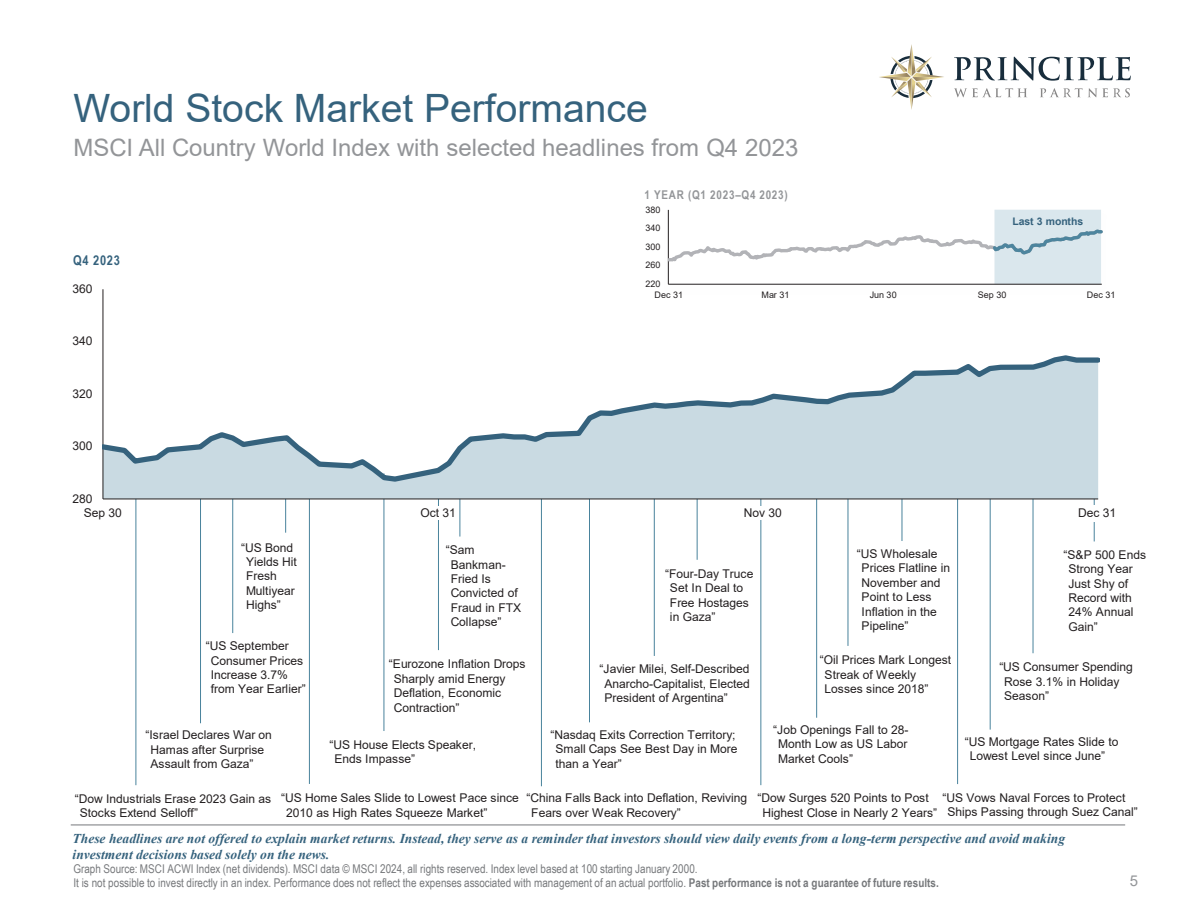
<style>
.page{position:relative;width:1188px;height:918px;background:#fff}
.page>*{position:absolute;margin:0;border:0;box-sizing:border-box;transform-origin:0 0}
.t1{font:39px "Arial";color:#35627d}
.t2{font:24px "Arial";color:#939598}
.t3{font:15px "Arial";color:#939598}
.t4{font:italic 700 13.5px/16.2px "Times New Roman";color:#35627d}
.t5{font:700 13.5px "Arial Narrow";letter-spacing:.05em;color:#35627d}
.t6{font:12px/14.4px "Arial";letter-spacing:-.005em;color:#231f20}
.t7{font:12px/14.4px "Arial Narrow";letter-spacing:.005em;color:#76787b}
.t8{font:700 12px "Arial Narrow";letter-spacing:.065em;color:#939598}
.t9{font:700 10.5px "Arial";letter-spacing:-.005em;color:#35627d}
.t10{font:9px "Arial";letter-spacing:.005em;color:#231f20}
.s1{font-weight:700}
</style>
<div class="page">
<hr style="left:990px;top:466px;width:1px;height:264px;background:#49839c">
<hr style="left:957px;top:475px;width:1px;height:309px;background:#49839c">
<hr style="left:200px;top:492px;width:1px;height:231px;background:#49839c">
<hr style="left:1033px;top:455px;width:1px;height:198px;background:#49839c">
<hr style="left:902px;top:461px;width:1px;height:80px;background:#49839c">
<hr style="left:1094px;top:443px;width:1px;height:98px;background:#49839c">
<hr style="left:438px;top:484px;width:1px;height:166px;background:#49839c">
<hr style="left:71px;top:825px;width:1054px;height:1px;background:#76787b">
<hr style="left:760px;top:476px;width:1px;height:309px;background:#49839c">
<hr style="left:816px;top:454px;width:1px;height:264px;background:#49839c">
<hr style="left:654px;top:445px;width:1px;height:211px;background:#49839c">
<hr style="left:285px;top:465px;width:1px;height:68px;background:#49839c">
<hr style="left:309px;top:482px;width:1px;height:302px;background:#49839c">
<hr style="left:541px;top:490px;width:1px;height:296px;background:#49839c">
<hr style="left:460px;top:459px;width:1px;height:78px;background:#49839c">
<hr style="left:589px;top:468px;width:1px;height:254px;background:#49839c">
<hr style="left:136px;top:490px;width:1px;height:295px;background:#49839c">
<hr style="left:232px;top:474px;width:1px;height:159px;background:#49839c">
<hr style="left:697px;top:419px;width:1px;height:141px;background:#49839c">
<hr style="left:848px;top:475px;width:1px;height:171px;background:#49839c">
<hr style="left:384px;top:473px;width:1px;height:258px;background:#49839c">
<div style="left:104px;top:484px;width:994px;height:15px;background:#c9dae2"></div>
<hr style="left:103px;top:289px;width:1px;height:210px;background:#231f20">
<hr style="left:103px;top:499px;width:995px;height:1px;background:#231f20">
<svg style="left:103px;top:353px;width:996px;height:131px"></svg>
<div style="left:420px;top:506px;width:36px;height:13px;background:#fff"></div>
<div style="left:744px;top:506px;width:38px;height:13px;background:#fff"></div>
<div style="left:1063px;top:505px;width:68px;height:17px;background:#fff"></div>
<hr style="left:668px;top:284px;width:434px;height:1px;background:#231f20">
<svg style="left:668px;top:210px;width:435px;height:74px"></svg>
<svg style="left:879px;top:44px;width:65px;height:66px"></svg>
<svg style="left:954px;top:88px;width:73px;height:9px"></svg>
<svg style="left:1040px;top:88px;width:90px;height:9px"></svg>
<svg style="left:954px;top:57px;width:177px;height:24px"></svg>
<p class="t1" style="left:73px;top:82px;width:576px">World Stock Market Performance</p>
<p class="t2" style="left:73px;top:131px;width:727px">MSCI All Country World Index with selected headlines from Q4 2023</p>
<p class="t8" style="left:644px;top:186px;width:145px">1 YEAR (Q1 2023–Q4 2023)</p>
<p class="t5" style="left:73px;top:250px;width:48px">Q4 2023</p>
<p class="t6" style="left:73px;top:281px;width:22px">360</p>
<p class="t6" style="left:73px;top:334px;width:22px">340</p>
<p class="t6" style="left:73px;top:386px;width:22px">320</p>
<p class="t6" style="left:73px;top:439px;width:22px">300</p>
<p class="t6" style="left:73px;top:491px;width:22px">280</p>
<p class="t10" style="left:646px;top:203px;width:17px">380</p>
<p class="t10" style="left:646px;top:222px;width:17px">340</p>
<p class="t10" style="left:646px;top:240px;width:17px">300</p>
<p class="t10" style="left:646px;top:259px;width:17px">260</p>
<p class="t10" style="left:646px;top:278px;width:17px">220</p>
<p class="t9" style="left:1012px;top:214px;width:72px">Last 3 months</p>
<p class="t10" style="left:655px;top:288px;width:30px">Dec 31</p>
<p class="t10" style="left:761px;top:288px;width:30px">Mar 31</p>
<p class="t10" style="left:870px;top:288px;width:28px">Jun 30</p>
<p class="t10" style="left:978px;top:288px;width:30px">Sep 30</p>
<p class="t10" style="left:1087px;top:288px;width:30px">Dec 31</p>
<p class="t6" style="left:84px;top:505px;width:40px">Sep 30</p>
<p class="t6" style="left:421px;top:505px;width:37px">Oct 31</p>
<p class="t6" style="left:744px;top:505px;width:40px">Nov 30</p>
<p class="t6" style="left:1079px;top:505px;width:40px">Dec 31</p>
<p class="t6" style="left:246px;top:540px;width:52px;text-indent:-5px">“US Bond<br>Yields Hit<br>Fresh<br>Multiyear<br>Highs”</p>
<p class="t6" style="left:211px;top:639px;width:96px;text-indent:-5px">“US September<br>Consumer Prices<br>Increase 3.7% from Year Earlier”</p>
<p class="t6" style="left:150px;top:728px;width:123px;text-indent:-5px">“Israel Declares War on<br>Hamas after Surprise<br>Assault from Gaza”</p>
<p class="t6" style="left:451px;top:543px;width:72px;text-indent:-5px">“Sam<br>Bankman-<br>Fried Is<br>Convicted of<br>Fraud in FTX<br>Collapse”</p>
<p class="t6" style="left:394px;top:657px;width:133px;text-indent:-5px">“Eurozone Inflation Drops<br>Sharply amid Energy<br>Deflation, Economic<br>Contraction”</p>
<p class="t6" style="left:334px;top:737px;width:143px;text-indent:-5px">“US House Elects Speaker,<br>Ends Impasse”</p>
<p class="t6" style="left:670px;top:567px;width:85px;text-indent:-5px">“Four-Day Truce<br>Set In Deal to<br>Free Hostages in Gaza”</p>
<p class="t6" style="left:604px;top:662px;width:147px;text-align:justify;text-indent:-5px">“Javier Milei, Self-Described Anarcho-Capitalist, Elected President of Argentina”</p>
<p class="t6" style="left:555px;top:728px;width:184px;text-indent:-5px">“Nasdaq Exits Correction Territory;<br>Small Caps See Best Day in More than a Year”</p>
<p class="t6" style="left:862px;top:547px;width:90px;text-indent:-5px">“US Wholesale<br>Prices Flatline in<br>November and<br>Point to Less<br>Inflation in the<br>Pipeline”</p>
<p class="t6" style="left:825px;top:653px;width:128px;text-indent:-5px">“Oil Prices Mark Longest<br>Streak of Weekly<br>Losses since 2018”</p>
<p class="t6" style="left:778px;top:722px;width:132px;text-align:justify;text-indent:-5px">“Job Openings Fall to 28- Month Low as US Labor Market Cools”</p>
<p class="t6" style="left:1068px;top:547px;width:79px;text-indent:-5px">“S&amp;P 500 Ends<br>Strong Year<br>Just Shy of<br>Record with<br>24% Annual<br>Gain”</p>
<p class="t6" style="left:1004px;top:660px;width:130px;text-indent:-5px">“US Consumer Spending<br>Rose 3.1% in Holiday<br>Season”</p>
<p class="t6" style="left:970px;top:734px;width:150px;text-indent:-5px">“US Mortgage Rates Slide to<br>Lowest Level since June”</p>
<p class="t6" style="left:80px;top:791px;width:193px;text-indent:-5px">“Dow Industrials Erase 2023 Gain as<br>Stocks Extend Selloff”</p>
<p class="t6" style="left:286px;top:791px;width:234px;text-indent:-5px">“US Home Sales Slide to Lowest Pace since<br>2010 as High Rates Squeeze Market”</p>
<p class="t6" style="left:531px;top:791px;width:218px;text-indent:-5px">“China Falls Back into Deflation, Reviving<br>Fears over Weak Recovery”</p>
<p class="t6" style="left:947px;top:790px;width:192px;text-indent:-5px">“US Vows Naval Forces to Protect<br>Ships Passing through Suez Canal”</p>
<p class="t6" style="left:762px;top:791px;width:176px;text-indent:-5px">“Dow Surges 520 Points to Post<br>Highest Close in Nearly 2 Years”</p>
<p class="t4" style="left:73px;top:830px;width:994px">These headlines are not offered to explain market returns. Instead, they serve as a reminder that investors should view daily events from a long-term perspective and avoid making investment decisions based solely on the news.</p>
<p class="t7" style="left:73px;top:861px;width:867px">Graph Source: MSCI ACWI Index (net dividends). MSCI data © MSCI 2024, all rights reserved. Index level based at 100 starting January 2000.<br>It is not possible to invest directly in an index. Performance does not reflect the expenses associated with management of an actual portfolio. <span class="s1">Past performance is not a guarantee of future results.</span></p>
<p class="t3" style="left:1130px;top:871px;width:10px">5</p>
</div>
